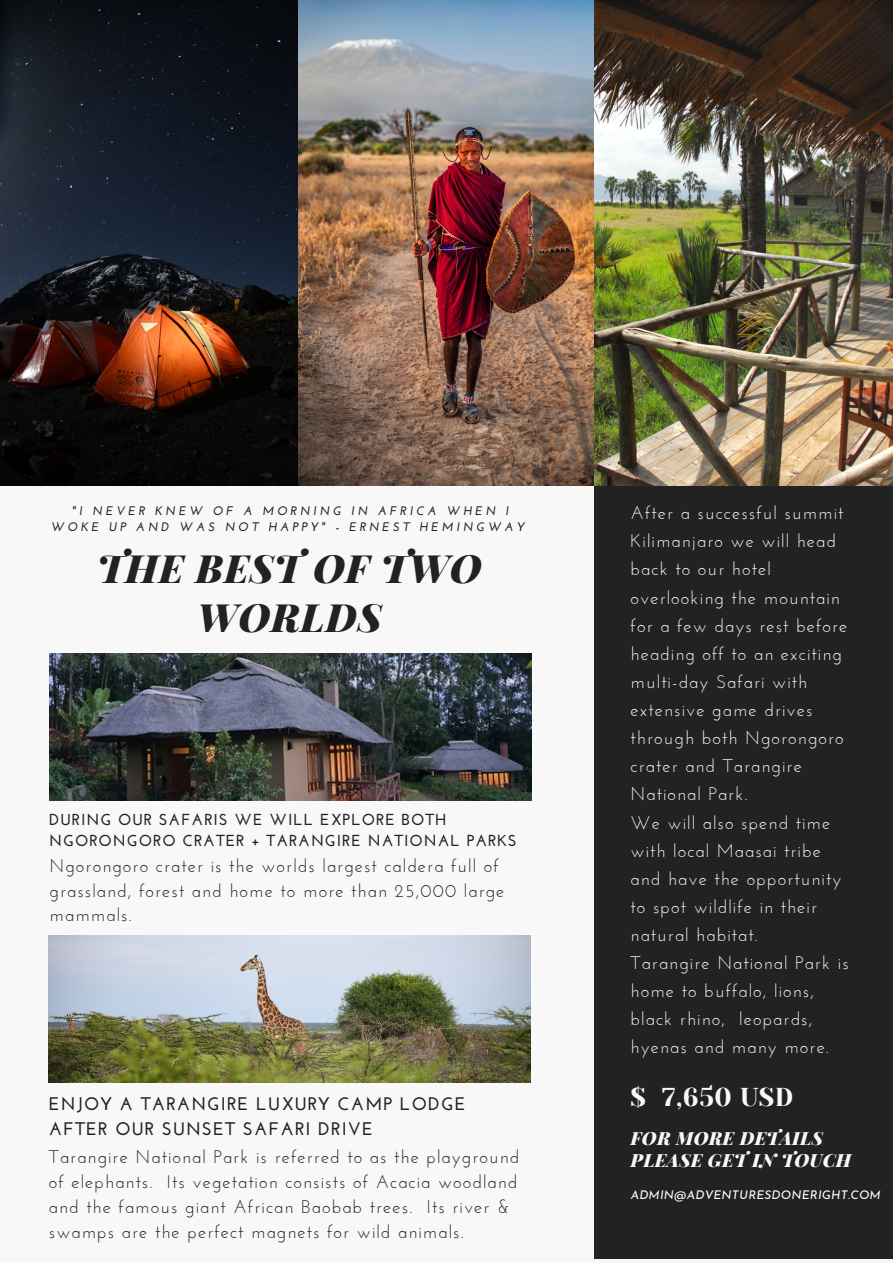
<style>
.page{position:relative;width:893px;height:1264px;background:#fff}
.page>*{position:absolute;margin:0;border:0;box-sizing:border-box;transform-origin:0 0}
.t1{font:italic 900 39.15px/49.5px "Playfair Display";letter-spacing:.02em;color:#222;text-align:center}
.t2{font:25.8px "Yeseva One";letter-spacing:.02em;color:#f8f8f8}
.t3{font:18.15px/28px "Josefin Sans";letter-spacing:.06em;color:#f8f8f8}
.t4{font:18.15px/24.8px "Josefin Sans";letter-spacing:.06em;color:#222}
.t5{font:700 18.15px/24.8px "Josefin Sans";letter-spacing:.06em;color:#222}
.t6{font:italic 900 18.15px/22.5px "Playfair Display";letter-spacing:.02em;color:#f8f8f8}
.t7{font:700 15.9px/21.3px "Josefin Sans";letter-spacing:.06em;color:#222}
.t8{font:italic 700 12.3px/16.5px "Josefin Sans";letter-spacing:.25em;color:#222;text-align:center}
.t9{font:italic 12px "Josefin Sans";letter-spacing:.02em;color:#fff}
</style>
<div class="page">
<div style="left:0;top:0;width:892px;height:1262px;background:#f8f8f8"></div>
<div style="left:594px;top:405px;width:298px;height:853px;background:#222"></div>
<img style="left:49px;top:653px;width:482px;height:147px">
<img style="left:48px;top:935px;width:482px;height:147px">
<img style="left:0;top:0;width:892px;height:486px">
<p class="t8" style="left:51px;top:503px;width:475px">"I NEVER KNEW OF A MORNING IN AFRICA WHEN I<br>WOKE UP AND WAS NOT HAPPY" - ERNEST HEMINGWAY</p>
<h1 class="t1" style="left:97px;top:542px;width:386px">THE BEST OF TWO<br>WORLDS</h1>
<p class="t7" style="left:49px;top:810px;width:469px">DURING OUR SAFARIS WE WILL EXPLORE BOTH<br>NGORONGORO CRATER + TARANGIRE NATIONAL PARKS</p>
<p class="t4" style="left:50px;top:855px;width:456px">Ngorongoro crater is the worlds largest caldera full of grassland, forest and home to more than 25,000 large mammals.</p>
<p class="t5" style="left:49px;top:1093px;width:418px">ENJOY A TARANGIRE LUXURY CAMP LODGE<br>AFTER OUR SUNSET SAFARI DRIVE</p>
<p class="t4" style="left:49px;top:1146px;width:472px">Tarangire National Park is referred to as the playground of elephants. Its vegetation consists of Acacia woodland and the famous giant African Baobab trees. Its river &amp; swamps are the perfect magnets for wild animals.</p>
<p class="t3" style="left:630px;top:500px;width:220px">After a successful summit<br>Kilimanjaro we will head back to our hotel overlooking the mountain for a few days rest before heading off to an exciting multi-day Safari with extensive game drives through both Ngorongoro crater and Tarangire<br>National Park.<br>We will also spend time with local Maasai tribe and have the opportunity to spot wildlife in their natural habitat.<br>Tarangire National Park is home to buffalo, lions, black rhino, leopards, hyenas and many more.</p>
<h2 class="t2" style="left:630px;top:1082px;width:164px">$ 7,650 USD</h2>
<p class="t6" style="left:630px;top:1126px;width:222px">FOR MORE DETAILS<br>PLEASE GET IN TOUCH</p>
<p class="t9" style="left:630px;top:1189px;width:251px">ADMIN@ADVENTURESDONERIGHT.COM</p>
</div>
